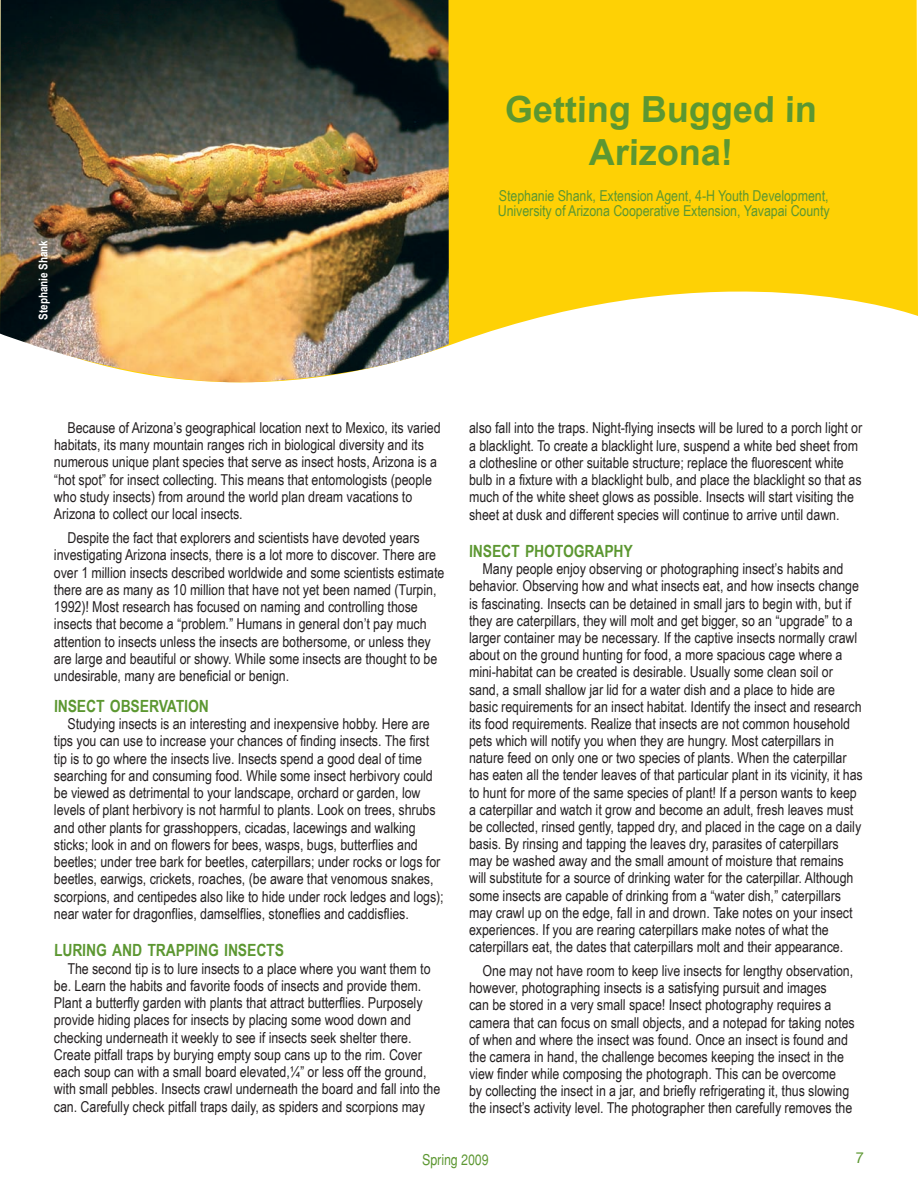
<style>
.page{position:relative;width:918px;height:1188px;background:#fff}
.page>*{position:absolute;margin:0;border:0;box-sizing:border-box;transform-origin:0 0}
.t1{font:700 36px "Arial";color:#5c9731}
.t2{font:700 16.8px "Arial Narrow";color:#5c9731}
.t3{font:15px/17.2px "Arial Narrow";color:#231f20}
.t4{font:15px/15px "Arial Narrow";color:#5c9731}
.t5{font:condensed 15px "Helvetica";color:#5c9731}
.t6{font:15px "Helvetica Neue";color:#5c9731}
.t7{font:700 12px "Arial Narrow";color:#fff}
</style>
<div class="page">
<svg style="left:449px;top:0;width:469px;height:346px;background:#fed622"></svg>
<img style="left:0;top:0;width:449px;height:383px">
<p class="t7" style="left:36px;top:320px;width:81px;rotate:-90deg">Stephanie Shank</p>
<p class="t1" style="left:505px;top:89px;width:314px">Getting Bugged in</p>
<p class="t1" style="left:589px;top:132px;width:146px">Arizona!</p>
<p class="t4" style="left:498px;top:188px;width:334px">Stephanie Shank, Extension Agent, 4-H Youth Development,<br>University of Arizona Cooperative Extension, Yavapai County</p>
<p class="t3" style="left:54px;top:419px;width:388px;text-indent:14px">Because of Arizona’s geographical location next to Mexico, its varied habitats, its many mountain ranges rich in biological diversity and its numerous unique plant species that serve as insect hosts, Arizona is a “hot spot” for insect collecting. This means that entomologists (people who study insects) from around the world plan dream vacations to Arizona to collect our local insects.</p>
<p class="t3" style="left:54px;top:529px;width:392px;text-indent:14px">Despite the fact that explorers and scientists have devoted years investigating Arizona insects, there is a lot more to discover. There are over 1 million insects described worldwide and some scientists estimate there are as many as 10 million that have not yet been named (Turpin, 1992)! Most research has focused on naming and controlling those insects that become a “problem.” Humans in general don’t pay much attention to insects unless the insects are bothersome, or unless they are large and beautiful or showy. While some insects are thought to be undesirable, many are beneficial or benign.</p>
<p class="t2" style="left:54px;top:696px;width:157px">INSECT OBSERVATION</p>
<p class="t3" style="left:54px;top:715px;width:392px;text-indent:14px">Studying insects is an interesting and inexpensive hobby. Here are tips you can use to increase your chances of finding insects. The first tip is to go where the insects live. Insects spend a good deal of time searching for and consuming food. While some insect herbivory could be viewed as detrimental to your landscape, orchard or garden, low levels of plant herbivory is not harmful to plants. Look on trees, shrubs and other plants for grasshoppers, cicadas, lacewings and walking sticks; look in and on flowers for bees, wasps, bugs, butterflies and beetles; under tree bark for beetles, caterpillars; under rocks or logs for beetles, earwigs, crickets, roaches, (be aware that venomous snakes, scorpions, and centipedes also like to hide under rock ledges and logs); near water for dragonflies, damselflies, stoneflies and caddisflies.</p>
<p class="t2" style="left:54px;top:941px;width:232px">LURING AND TRAPPING INSECTS</p>
<p class="t3" style="left:54px;top:960px;width:388px;text-indent:14px">The second tip is to lure insects to a place where you want them to be. Learn the habits and favorite foods of insects and provide them.<br>Plant a butterfly garden with plants that attract butterflies. Purposely provide hiding places for insects by placing some wood down and checking underneath it weekly to see if insects seek shelter there.<br>Create pitfall traps by burying empty soup cans up to the rim. Cover each soup can with a small board elevated,¼” or less off the ground, with small pebbles. Insects crawl underneath the board and fall into the can. Carefully check pitfall traps daily, as spiders and scorpions may</p>
<p class="t3" style="left:469px;top:419px;width:395px">also fall into the traps. Night-flying insects will be lured to a porch light or a blacklight. To create a blacklight lure, suspend a white bed sheet from a clothesline or other suitable structure; replace the fluorescent white bulb in a fixture with a blacklight bulb, and place the blacklight so that as much of the white sheet glows as possible. Insects will start visiting the sheet at dusk and different species will continue to arrive until dawn.</p>
<p class="t2" style="left:469px;top:541px;width:165px">INSECT PHOTOGRAPHY</p>
<p class="t3" style="left:469px;top:560px;width:395px;text-indent:13px">Many people enjoy observing or photographing insect’s habits and behavior. Observing how and what insects eat, and how insects change is fascinating. Insects can be detained in small jars to begin with, but if they are caterpillars, they will molt and get bigger, so an “upgrade” to a larger container may be necessary. If the captive insects normally crawl about on the ground hunting for food, a more spacious cage where a mini-habitat can be created is desirable. Usually some clean soil or sand, a small shallow jar lid for a water dish and a place to hide are basic requirements for an insect habitat. Identify the insect and research its food requirements. Realize that insects are not common household pets which will notify you when they are hungry. Most caterpillars in nature feed on only one or two species of plants. When the caterpillar has eaten all the tender leaves of that particular plant in its vicinity, it has to hunt for more of the same species of plant! If a person wants to keep a caterpillar and watch it grow and become an adult, fresh leaves must be collected, rinsed gently, tapped dry, and placed in the cage on a daily basis. By rinsing and tapping the leaves dry, parasites of caterpillars may be washed away and the small amount of moisture that remains will substitute for a source of drinking water for the caterpillar. Although some insects are capable of drinking from a “water dish,” caterpillars may crawl up on the edge, fall in and drown. Take notes on your insect experiences. If you are rearing caterpillars make notes of what the caterpillars eat, the dates that caterpillars molt and their appearance.</p>
<p class="t3" style="left:469px;top:962px;width:387px;text-indent:13px">One may not have room to keep live insects for lengthy observation, however, photographing insects is a satisfying pursuit and images<br>can be stored in a very small space! Insect photography requires a camera that can focus on small objects, and a notepad for taking notes of when and where the insect was found. Once an insect is found and the camera in hand, the challenge becomes keeping the insect in the view finder while composing the photograph. This can be overcome<br>by collecting the insect in a jar, and briefly refrigerating it, thus slowing the insect’s activity level. The photographer then carefully removes the</p>
<p class="t5" style="left:422px;top:1151px;width:68px">Spring 2009</p>
<p class="t6" style="left:856px;top:1149px;width:10px">7</p>
</div>
